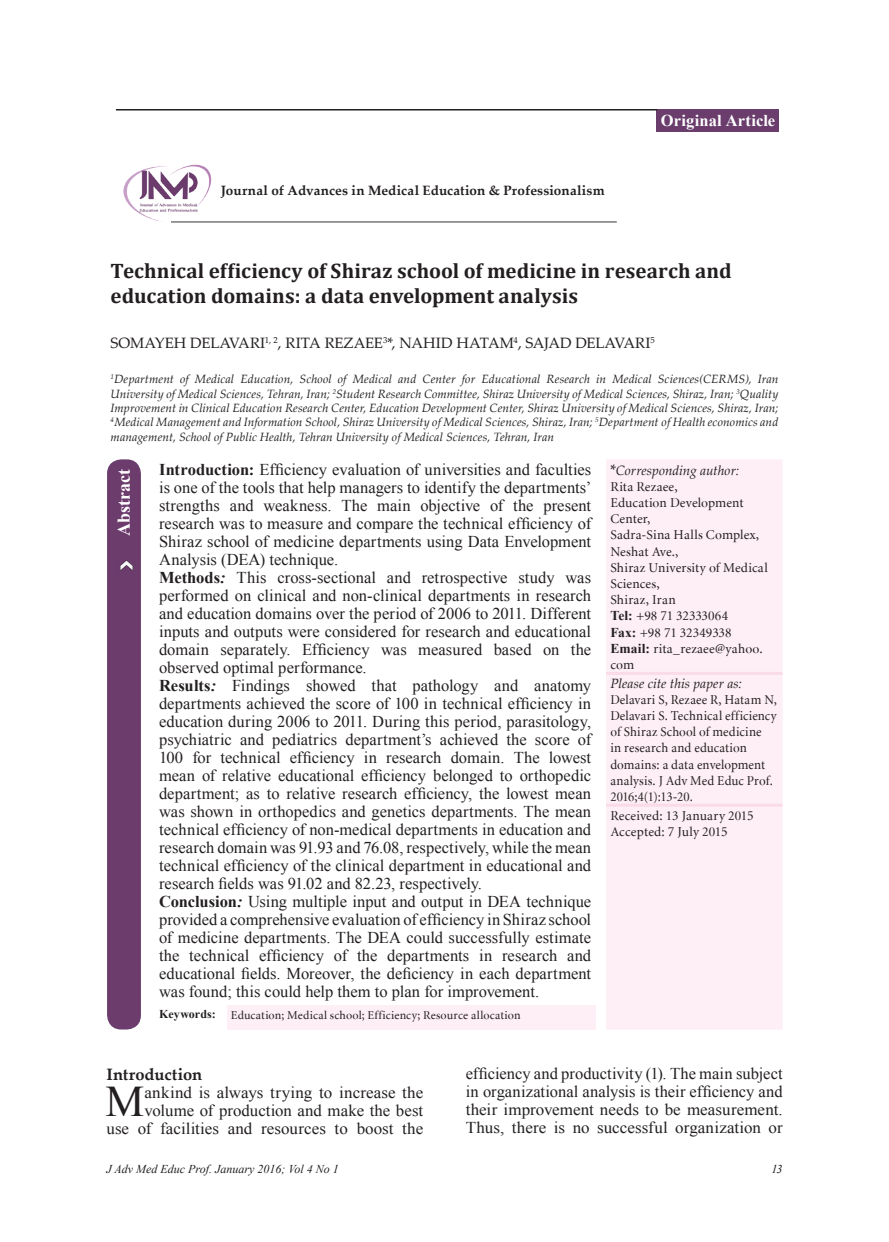
<style>
.page{position:relative;width:889px;height:1242px;background:#fff}
.page>*{position:absolute;margin:0;border:0;box-sizing:border-box;transform-origin:0 0}
.t1{font:43.65px "Times New Roman";color:#231f20}
.t2{font:700 21px/25.2px "Cambria";letter-spacing:.005em;color:#231f20}
.t3{font:700 18px "Times New Roman";letter-spacing:-.005em;color:#fff}
.t4{font:16.5px/18px "Times New Roman";color:#231f20}
.t5{font:700 16.5px "Times New Roman";letter-spacing:.01em;color:#fff}
.t6{font:700 16.5px "Palatino Linotype";color:#231f20}
.t7{font:15px "Palatino Linotype";letter-spacing:-.01em;color:#231f20}
.t8{font:13.5px/16.2px "Minion Cyrillic";letter-spacing:.01em;color:#231f20}
.t9{font:13.5px/16.2px "Minion Cyrillic";letter-spacing:.01em;color:#231f20;scale:.96 1}
.t10{font:700 13.5px "Palatino Linotype";letter-spacing:.01em;color:#231f20}
.t11{font:italic 13.5px "Palatino Linotype";letter-spacing:.005em;color:#231f20}
.t12{font:italic 12px/14.4px "Palatino Linotype";letter-spacing:.005em;color:#231f20;text-align:justify}
.t13{font:12px "Minion Cyrillic";letter-spacing:.015em;color:#231f20}
.t14{font:italic 12px "Times New Roman";color:#231f20}
.s1{font-weight:700}
.s2{font-weight:700;font-style:italic}
.s3{font-style:normal;font-size:15px}
.s4{font-family:"Times New Roman";font-weight:700}
</style>
<div class="page">
<div style="left:606px;top:460px;width:176px;height:569px;background:#fdeff5"></div>
<div style="left:226px;top:1005px;width:369px;height:24px;background:#fdeff5"></div>
<hr style="left:606px;top:803px;width:176px;height:3px;background:#fadbe8">
<hr style="left:606px;top:672px;width:176px;height:3px;background:#fadbe8">
<div style="left:108px;top:460px;width:32px;height:568px;background:#6c3c6d;border-radius:14px"></div>
<div style="left:107px;top:459px;width:34px;height:570px;border:2px solid #6a3d6d;border-radius:14px"></div>
<div style="left:656px;top:109px;width:123px;height:23px;background:#6a3d6d"></div>
<hr style="left:116px;top:109px;width:541px;height:1px;background:#231f20">
<hr style="left:171px;top:221px;width:446px;height:2px;background:#76787b">
<img style="left:123px;top:164px;width:88px;height:59px">
<img style="left:120px;top:560px;width:13px;height:11px">
<p class="t10" style="left:221px;top:181px;width:385px">Journal of Advances in Medical Education &amp; Professionalism</p>
<p class="t5" style="left:661px;top:109px;width:116px">Original Article</p>
<p class="t2" style="left:111px;top:258px;width:622px">Technical efficiency of Shiraz school of medicine in research and education domains: a data envelopment analysis</p>
<p class="t7" style="left:111px;top:332px;width:545px">SOMAYEH DELAVARI<sup>1,</sup> <sup>2</sup>, RITA REZAEE<sup>3</sup>*, NAHID HATAM<sup>4</sup>, SAJAD DELAVARI<sup>5</sup></p>
<p class="t12" style="left:111px;top:371px;width:669px"><sup>1</sup>Department of Medical Education, School of Medical and Center for Educational Research in Medical Sciences(CERMS), Iran University of Medical Sciences, Tehran, Iran; <sup>2</sup>Student Research Committee, Shiraz University of Medical Sciences, Shiraz, Iran; <sup>3</sup>Quality Improvement in Clinical Education Research Center, Education Development Center, Shiraz University of Medical Sciences, Shiraz, Iran; <sup>4</sup>Medical Management and Information School, Shiraz University of Medical Sciences, Shiraz, Iran; <sup>5</sup>Department of Health economics and management, School of Public Health, Tehran University of Medical Sciences, Tehran, Iran</p>
<p class="t4" style="left:159px;top:460px;width:434px"><span class="s1">Introduction:</span> Efficiency evaluation of universities and faculties is one of the tools that help managers to identify the departments’ strengths and weakness. The main objective of the present research was to measure and compare the technical efficiency of Shiraz school of medicine departments using Data Envelopment Analysis (DEA) technique.<br><span class="s1">Methods</span><span class="s2">:</span> This cross-sectional and retrospective study was performed on clinical and non-clinical departments in research and education domains over the period of 2006 to 2011. Different inputs and outputs were considered for research and educational domain separately. Efficiency was measured based on the observed optimal performance.<br><span class="s1">Results</span><span class="s2">:</span> Findings showed that pathology and anatomy departments achieved the score of 100 in technical efficiency in education during 2006 to 2011. During this period, parasitology, psychiatric and pediatrics department’s achieved the score of 100 for technical efficiency in research domain. The lowest mean of relative educational efficiency belonged to orthopedic department; as to relative research efficiency, the lowest mean was shown in orthopedics and genetics departments. The mean technical efficiency of non-medical departments in education and research domain was 91.93 and 76.08, respectively, while the mean technical efficiency of the clinical department in educational and research fields was 91.02 and 82.23, respectively.<br><span class="s1">Conclusion</span><span class="s2">:</span> Using multiple input and output in DEA technique provided a comprehensive evaluation of efficiency in Shiraz school of medicine departments. The DEA could successfully estimate the technical efficiency of the departments in research and educational fields. Moreover, the deficiency in each department was found; this could help them to plan for improvement.</p>
<p class="t11" style="left:610px;top:460px;width:130px"><span class="s3">*</span>Corresponding author:</p>
<p class="t3" style="left:111px;top:536px;width:68px;rotate:-90deg">Abstract</p>
<p class="t8" style="left:610px;top:478px;width:159px">Rita Rezaee,<br>Education Development<br>Center,<br>Sadra-Sina Halls Complex,<br>Neshat Ave.,<br>Shiraz University of Medical<br>Sciences,<br>Shiraz, Iran<br><span class="s4">Tel:</span> +98 71 32333064<br><span class="s4">Fax:</span> +98 71 32349338<br><span class="s4">Email:</span> rita_rezaee@yahoo. com</p>
<p class="t11" style="left:610px;top:673px;width:133px">Please cite this paper as:</p>
<p class="t9" style="left:610px;top:691px;width:175px">Delavari S, Rezaee R, Hatam N,<br>Delavari S. Technical efficiency of Shiraz School of medicine<br>in research and education domains: a data envelopment analysis. J Adv Med Educ Prof.<br>2016;4(1):13-20.</p>
<p class="t8" style="left:610px;top:807px;width:145px">Received: 13 January 2015<br>Accepted: 7 July 2015</p>
<p class="t13" style="left:159px;top:1007px;width:363px"><span class="s4">Keywords:</span> Education; Medical school; Efficiency; Resource allocation</p>
<p class="t6" style="left:106px;top:1062px;width:97px">Introduction</p>
<h1 class="t1" style="left:106px;top:1071px;width:40px">M</h1>
<p class="t4" style="left:106px;top:1083px;width:318px;text-align:right">ankind is always trying to increase the volume of production and make the best<br>use of facilities and resources to boost the</p>
<p class="t4" style="left:466px;top:1064px;width:318px;text-align:justify">efficiency and productivity (1). The main subject in organizational analysis is their efficiency and their improvement needs to be measurement.<br>Thus, there is no successful organization or</p>
<p class="t14" style="left:106px;top:1160px;width:234px">J Adv Med Educ Prof. January 2016; Vol 4 No 1</p>
<p class="t14" style="left:771px;top:1160px;width:13px">13</p>
</div>
